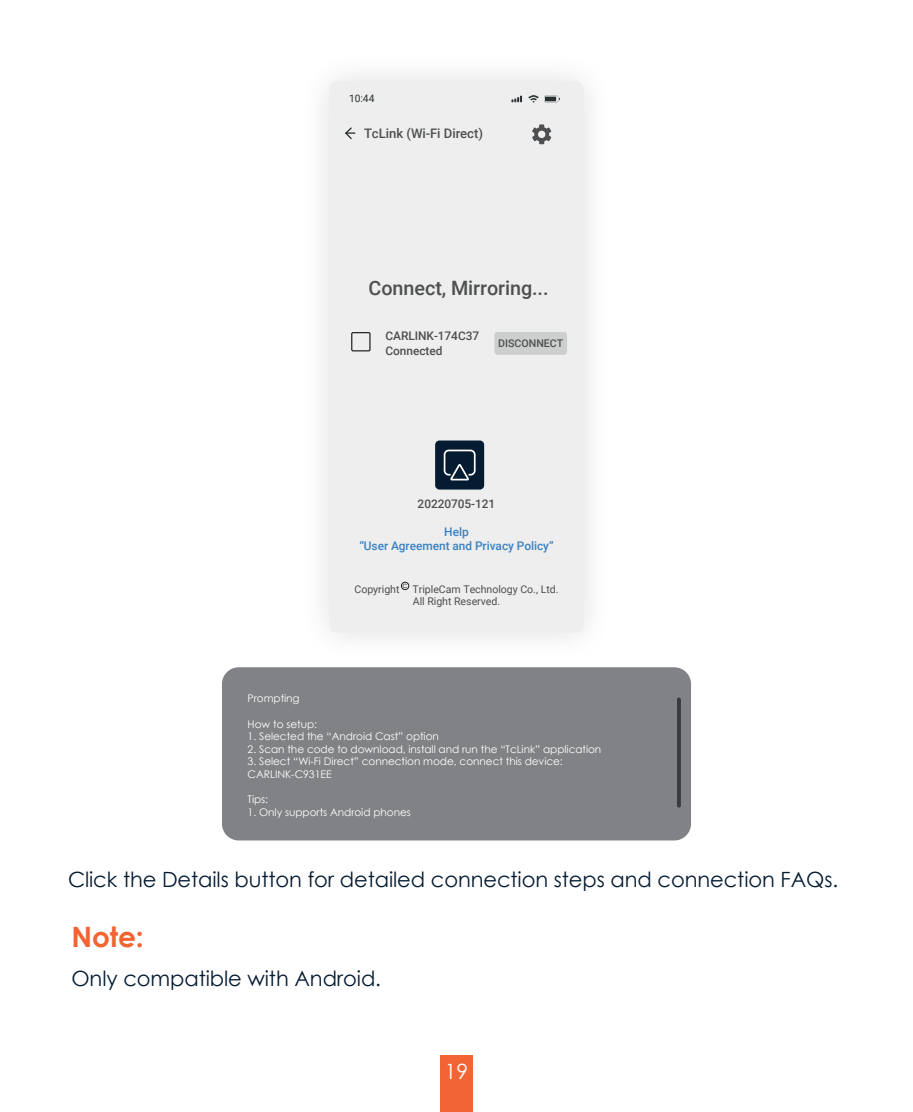
<style>
.page{position:relative;width:913px;height:1112px;background:#fff}
.page>*{position:absolute;margin:0;border:0;box-sizing:border-box;transform-origin:0 0}
.t1{font:700 28px "Century Gothic";color:#f26432}
.t2{font:21px "Century Gothic";letter-spacing:-.005em;color:#041b32}
.t3{font:21px "Century Gothic";color:#fff}
.t4{font:500 19.6px "Roboto";letter-spacing:-.005em;color:#4e4f50}
.t5{font:500 13.3px "Roboto";letter-spacing:-.005em;color:#4e4f50}
.t6{font:500 11.9px/14.7px "Roboto";letter-spacing:-.005em;color:#4e4f50}
.t7{font:500 11.9px/14.3px "Roboto";letter-spacing:-.005em;color:#3a81c3;text-align:center}
.t8{font:10.5px/12.6px "Century Gothic";letter-spacing:-.005em;color:#fff}
.t9{font:10.5px/12.6px "Roboto";letter-spacing:-.005em;color:#4e4f50;text-align:center}
.t10{font:500 10.5px "Roboto";letter-spacing:-.005em;color:#4e4f50}
.t11{font:10.15px "Roboto";color:#2a2f32}
.t12{font:7.7px "Century Gothic";color:#231f20}
</style>
<div class="page">
<div style="left:440px;top:1054px;width:33px;height:57px;background:#f26433"></div>
<div style="left:222px;top:667px;width:469px;height:173px;background:#808285;border-radius:17px"></div>
<hr style="left:677px;top:697px;width:4px;height:110px;background:#363b42;border-radius:2px">
<img style="left:288px;top:76px;width:337px;height:592px">
<div style="left:329px;top:81px;width:254px;height:551px;background:#edeeed;border-radius:7px"></div>
<svg style="left:511px;top:96px;width:11px;height:6px"></svg>
<svg style="left:528px;top:95px;width:32px;height:8px"></svg>
<svg style="left:345px;top:127px;width:10px;height:12px"></svg>
<svg style="left:532px;top:124px;width:19px;height:20px"></svg>
<div style="left:351px;top:332px;width:19px;height:19px;border:1px solid #231f20"></div>
<div style="left:494px;top:332px;width:73px;height:23px;background:#cdcfcf;border-radius:3px"></div>
<div style="left:435px;top:440px;width:49px;height:49px;background:#041b32;border-radius:4px"></div>
<div style="left:444px;top:449px;width:31px;height:26px;border:2px solid #fff;border-radius:4px"></div>
<svg style="left:449px;top:464px;width:20px;height:17px"></svg>
<div style="left:401px;top:582px;width:8px;height:7px;border:1px solid #231f20;border-radius:50%"></div>
<p class="t11" style="left:349px;top:91px;width:27px">10:44</p>
<p class="t5" style="left:364px;top:124px;width:121px">TcLink (Wi-Fi Direct)</p>
<h3 class="t4" style="left:368px;top:274px;width:181px">Connect, Mirroring...</h3>
<p class="t6" style="left:385px;top:328px;width:95px">CARLINK-174C37<br>Connected</p>
<p class="t10" style="left:498px;top:336px;width:66px">DISCONNECT</p>
<p class="t6" style="left:418px;top:495px;width:79px">20220705-121</p>
<p class="t7" style="left:359px;top:523px;width:196px">Help<br>“User Agreement and Privacy Policy”</p>
<p class="t12" style="left:402px;top:579px;width:7px">c</p>
<p class="t9" style="left:354px;top:582px;width:205px">Copyright TripleCam Technology Co., Ltd.<br>All Right Reserved.</p>
<p class="t8" style="left:248px;top:692px;width:54px">Prompting</p>
<p class="t8" style="left:248px;top:717px;width:71px">How to setup:</p>
<p class="t8" style="left:248px;top:729px;width:193px">1. Selected the “Android Cast” option</p>
<p class="t8" style="left:248px;top:742px;width:355px">2. Scan the code to download, install and run the “TcLink” application</p>
<p class="t8" style="left:248px;top:755px;width:317px">3. Select “Wi-Fi Direct” connection mode, connect this device:<br>CARLINK-C931EE</p>
<p class="t8" style="left:248px;top:792px;width:22px">Tips:</p>
<p class="t8" style="left:248px;top:805px;width:165px">1. Only supports Android phones</p>
<h2 class="t2" style="left:68px;top:864px;width:771px">Click the Details button for detailed connection steps and connection FAQs.</h2>
<h1 class="t1" style="left:71px;top:914px;width:74px">Note:</h1>
<h2 class="t2" style="left:71px;top:963px;width:311px">Only compatible with Android.</h2>
<h2 class="t3" style="left:445px;top:1056px;width:25px">19</h2>
</div>
